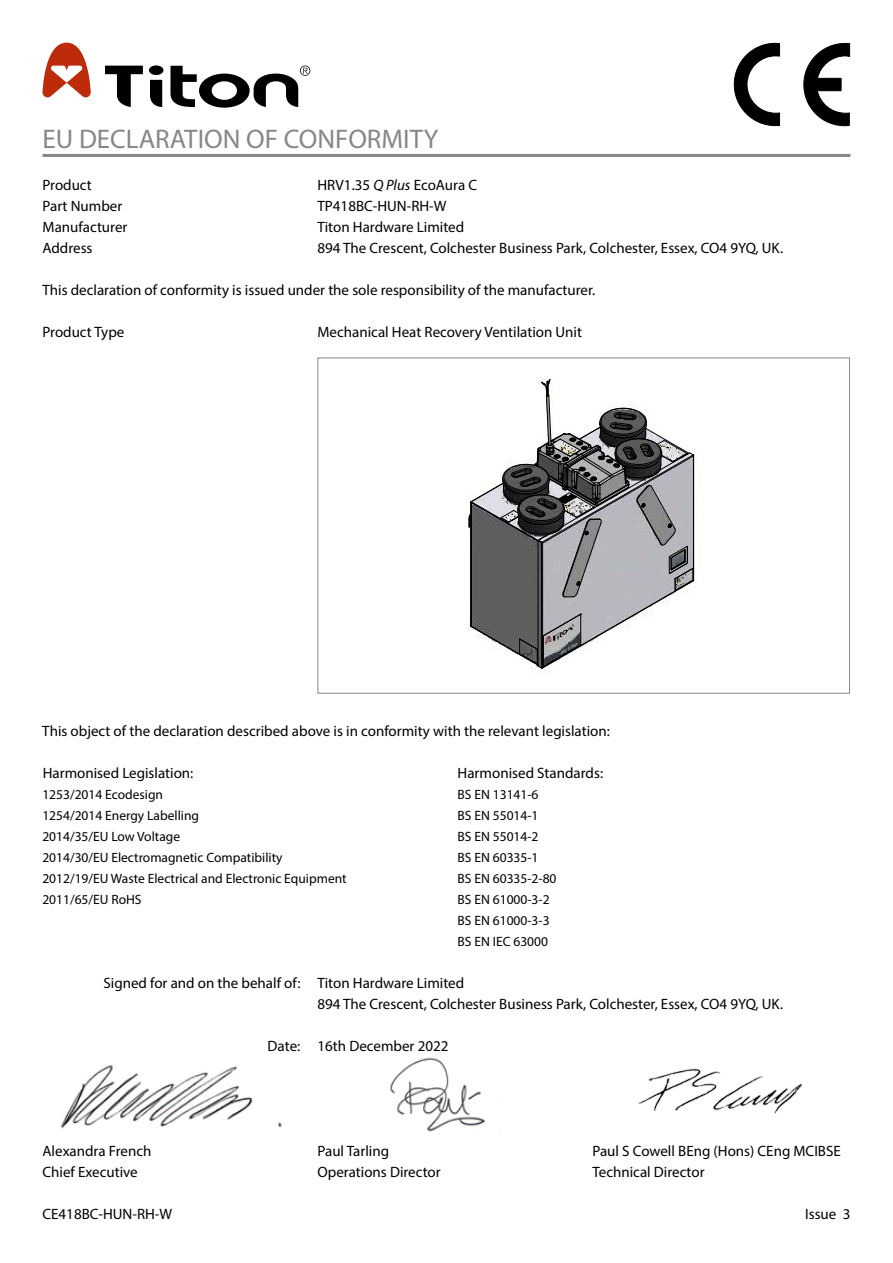
<style>
.page{position:relative;width:893px;height:1263px;background:#fff}
.page>*{position:absolute;margin:0;border:0;box-sizing:border-box;transform-origin:0 0}
.t1{font:27px "Myriad Pro";color:#878787}
.t2{font:15px/21px "Myriad Pro";color:#000}
.t3{font:13.5px/21px "Myriad Pro";color:#000}
.s1{font-style:italic}
</style>
<div class="page">
<img style="left:389px;top:1057px;width:96px;height:75px">
<img style="left:638px;top:1068px;width:164px;height:46px">
<img style="left:60px;top:1065px;width:222px;height:64px">
<svg style="left:468px;top:379px;width:227px;height:293px"></svg>
<hr style="left:43px;top:154px;width:807px;height:3px;background:#878787">
<svg style="left:803px;top:43px;width:47px;height:84px"></svg>
<svg style="left:733px;top:43px;width:48px;height:84px"></svg>
<svg style="left:105px;top:66px;width:38px;height:41px"></svg>
<svg style="left:149px;top:65px;width:14px;height:42px"></svg>
<svg style="left:170px;top:66px;width:140px;height:42px"></svg>
<svg style="left:43px;top:43px;width:48px;height:54px"></svg>
<h1 class="t1" style="left:43px;top:122px;width:397px">EU DECLARATION OF CONFORMITY</h1>
<p class="t2" style="left:43px;top:174px;width:86px">Product<br>Part Number<br>Manufacturer<br>Address</p>
<p class="t2" style="left:43px;top:279px;width:554px">This declaration of conformity is issued under the sole responsibility of the manufacturer.</p>
<p class="t2" style="left:43px;top:321px;width:83px">Product Type</p>
<p class="t2" style="left:317px;top:174px;width:467px">HRV1.35 <span class="s1">Q Plus</span> EcoAura C<br>TP418BC-HUN-RH-W<br>Titon Hardware Limited<br>894 The Crescent, Colchester Business Park, Colchester, Essex, CO4 9YQ, UK.</p>
<p class="t2" style="left:317px;top:321px;width:266px">Mechanical Heat Recovery Ventilation Unit</p>
<p class="t2" style="left:42px;top:720px;width:569px">This object of the declaration described above is in conformity with the relevant legislation:</p>
<p class="t2" style="left:43px;top:762px;width:152px">Harmonised Legislation:</p>
<p class="t2" style="left:458px;top:762px;width:147px">Harmonised Standards:</p>
<p class="t3" style="left:42px;top:783px;width:306px">1253/2014 Ecodesign<br>1254/2014 Energy Labelling<br>2014/35/EU Low Voltage<br>2014/30/EU Electromagnetic Compatibility<br>2012/19/EU Waste Electrical and Electronic Equipment<br>2011/65/EU RoHS</p>
<p class="t3" style="left:458px;top:783px;width:100px">BS EN 13141-6<br>BS EN 55014-1<br>BS EN 55014-2<br>BS EN 60335-1<br>BS EN 60335-2-80<br>BS EN 61000-3-2<br>BS EN 61000-3-3<br>BS EN IEC 63000</p>
<p class="t2" style="left:103px;top:972px;width:199px">Signed for and on the behalf of:</p>
<p class="t2" style="left:268px;top:1035px;width:34px">Date:</p>
<p class="t2" style="left:317px;top:972px;width:467px">Titon Hardware Limited<br>894 The Crescent, Colchester Business Park, Colchester, Essex, CO4 9YQ, UK.</p>
<p class="t2" style="left:317px;top:1035px;width:132px">16th December 2022</p>
<p class="t2" style="left:43px;top:1140px;width:110px">Alexandra French<br>Chief Executive</p>
<p class="t2" style="left:317px;top:1140px;width:125px">Paul Tarling<br>Operations Director</p>
<p class="t2" style="left:592px;top:1140px;width:250px">Paul S Cowell BEng (Hons) CEng MCIBSE<br>Technical Director</p>
<p class="t2" style="left:43px;top:1203px;width:131px">CE418BC-HUN-RH-W</p>
<p class="t2" style="left:805px;top:1203px;width:47px">Issue 3</p>
</div>
